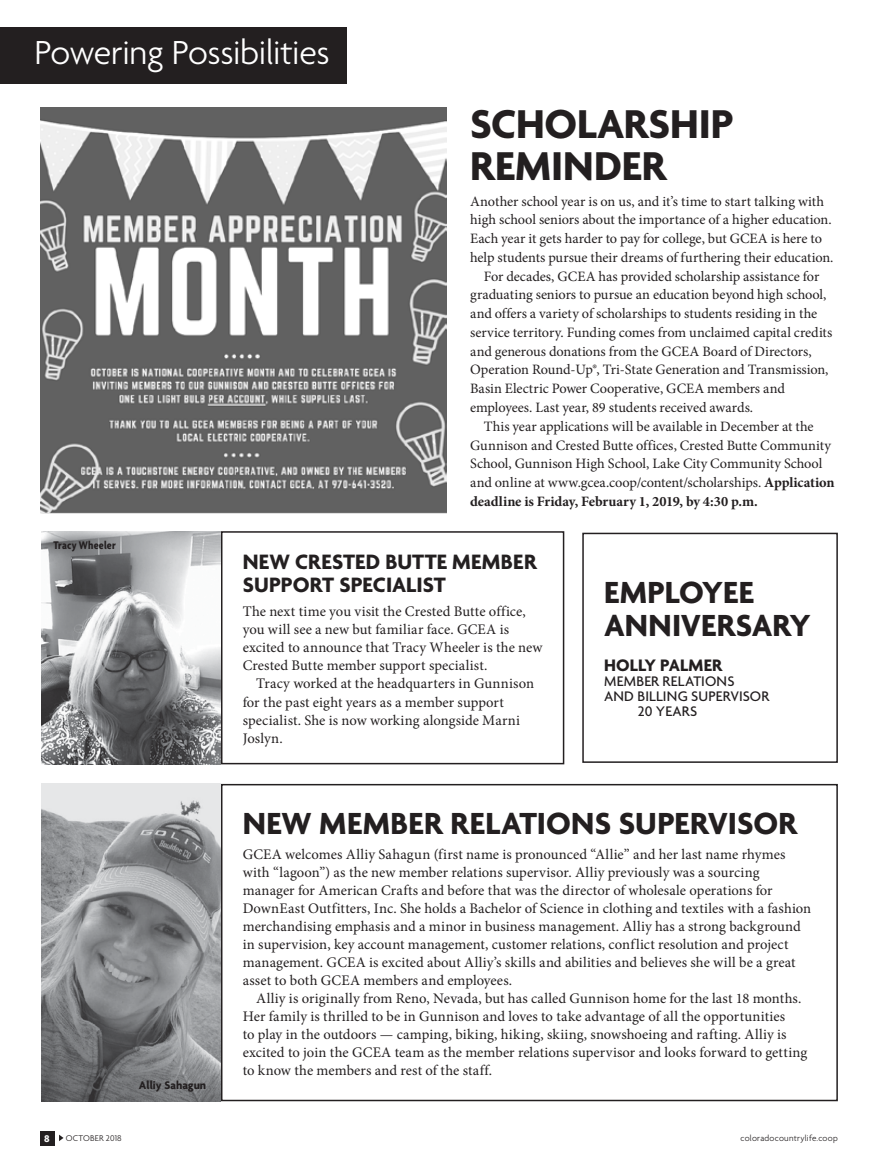
<style>
.page{position:relative;width:878px;height:1175px;background:#fff}
.page>*{position:absolute;margin:0;border:0;box-sizing:border-box;transform-origin:0 0}
.t1{font:700 43.5px/42px "Agenda";color:#231f20}
.t2{font:300 36px "Agenda";letter-spacing:-.01em;color:#fff}
.t3{font:700 33px/33px "Agenda";letter-spacing:.005em;color:#231f20}
.t4{font:700 22.5px/22.5px "Agenda";letter-spacing:.005em;color:#231f20}
.t5{font:700 18px "Agenda";letter-spacing:.01em;color:#231f20}
.t6{font:500 15px "Agenda";letter-spacing:.015em;color:#231f20}
.t7{font:14.7px/18px "Minion Pro";letter-spacing:.005em;color:#231f20}
.t8{font:14.4px "Minion Pro";letter-spacing:-.005em;color:#231f20}
.t9{font:700 14.4px "Minion Pro";color:#231f20}
.t10{font:700 12px "Agenda";color:#231f20}
.t11{font:700 condensed 12px "Agenda";letter-spacing:.015em;color:#231f20}
.t12{font:700 10.5px "Agenda";color:#fff}
.t13{font:300 9px "Agenda";letter-spacing:.025em;color:#231f20}
.s1{font-weight:700}
</style>
<div class="page">
<div style="left:40px;top:1131px;width:14px;height:14px;background:#231f20"></div>
<svg style="left:59px;top:1134px;width:5px;height:7px"></svg>
<div style="left:0;top:27px;width:347px;height:57px;background:#231f20"></div>
<div style="left:221px;top:531px;width:343px;height:233px;border:2px solid #231f20"></div>
<div style="left:221px;top:784px;width:616px;height:317px;border:2px solid #231f20"></div>
<img style="left:41px;top:531px;width:180px;height:233px">
<img style="left:41px;top:784px;width:180px;height:317px">
<div style="left:582px;top:532px;width:255px;height:231px;border:2px solid #231f20"></div>
<img style="left:40px;top:107px;width:406px;height:406px">
<h2 class="t2" style="left:34px;top:34px;width:296px">Powering Possibilities</h2>
<p class="t11" style="left:53px;top:538px;width:64px">Tracy Wheeler</p>
<h1 class="t1" style="left:470px;top:106px;width:265px">SCHOLARSHIP<br>REMINDER</h1>
<p class="t8" style="left:470px;top:191px;width:355px">Another school year is on us, and it’s time to start talking with</p>
<p class="t8" style="left:470px;top:210px;width:363px">high school seniors about the importance of a higher education.</p>
<p class="t8" style="left:470px;top:229px;width:353px">Each year it gets harder to pay for college, but GCEA is here to</p>
<p class="t8" style="left:470px;top:248px;width:365px">help students pursue their dreams of furthering their education.</p>
<p class="t8" style="left:483px;top:266px;width:337px">For decades, GCEA has provided scholarship assistance for</p>
<p class="t8" style="left:470px;top:285px;width:357px">graduating seniors to pursue an education beyond high school,</p>
<p class="t8" style="left:470px;top:304px;width:348px">and offers a variety of scholarships to students residing in the</p>
<p class="t8" style="left:470px;top:323px;width:363px">service territory. Funding comes from unclaimed capital credits</p>
<p class="t8" style="left:470px;top:341px;width:343px">and generous donations from the GCEA Board of Directors,</p>
<p class="t8" style="left:470px;top:360px;width:360px">Operation Round-Up®, Tri-State Generation and Transmission,</p>
<p class="t8" style="left:470px;top:379px;width:316px">Basin Electric Power Cooperative, GCEA members and</p>
<p class="t8" style="left:470px;top:398px;width:284px">employees. Last year, 89 students received awards.</p>
<p class="t8" style="left:483px;top:416px;width:331px">This year applications will be available in December at the</p>
<p class="t8" style="left:470px;top:435px;width:362px">Gunnison and Crested Butte offices, Crested Butte Community</p>
<p class="t8" style="left:470px;top:454px;width:353px">School, Gunnison High School, Lake City Community School</p>
<p class="t8" style="left:470px;top:473px;width:366px">and online at www.gcea.coop/content/scholarships. <span class="s1">Application</span></p>
<p class="t9" style="left:470px;top:491px;width:289px">deadline is Friday, February 1, 2019, by 4:30 p.m.</p>
<h3 class="t4" style="left:243px;top:552px;width:295px">NEW CRESTED BUTTE MEMBER<br>SUPPORT SPECIALIST</h3>
<p class="t7" style="left:243px;top:603px;width:301px">The next time you visit the Crested Butte office, you will see a new but familiar face. GCEA is excited to announce that Tracy Wheeler is the new Crested Butte member support specialist.</p>
<p class="t7" style="left:243px;top:675px;width:293px;text-indent:13px">Tracy worked at the headquarters in Gunnison for the past eight years as a member support specialist. She is now working alongside Marni Joslyn.</p>
<h3 class="t3" style="left:604px;top:578px;width:208px">EMPLOYEE<br>ANNIVERSARY</h3>
<p class="t5" style="left:604px;top:655px;width:120px">HOLLY PALMER</p>
<p class="t6" style="left:604px;top:673px;width:132px">MEMBER RELATIONS</p>
<p class="t6" style="left:604px;top:688px;width:167px">AND BILLING SUPERVISOR</p>
<p class="t6" style="left:637px;top:703px;width:61px">20 YEARS</p>
<p class="t10" style="left:139px;top:1079px;width:69px">Alliy Sahagun</p>
<h3 class="t3" style="left:243px;top:809px;width:555px">NEW MEMBER RELATIONS SUPERVISOR</h3>
<p class="t7" style="left:243px;top:845px;width:570px">GCEA welcomes Alliy Sahagun (first name is pronounced “Allie” and her last name rhymes with “lagoon”) as the new member relations supervisor. Alliy previously was a sourcing manager for American Crafts and before that was the director of wholesale operations for DownEast Outfitters, Inc. She holds a Bachelor of Science in clothing and textiles with a fashion merchandising emphasis and a minor in business management. Alliy has a strong background in supervision, key account management, customer relations, conflict resolution and project management. GCEA is excited about Alliy’s skills and abilities and believes she will be a great asset to both GCEA members and employees.</p>
<p class="t7" style="left:243px;top:989px;width:566px;text-indent:13px">Alliy is originally from Reno, Nevada, but has called Gunnison home for the last 18 months.<br>Her family is thrilled to be in Gunnison and loves to take advantage of all the opportunities<br>to play in the outdoors — camping, biking, hiking, skiing, snowshoeing and rafting. Alliy is excited to join the GCEA team as the member relations supervisor and looks forward to getting to know the members and rest of the staff.</p>
<p class="t12" style="left:44px;top:1133px;width:7px">8</p>
<p class="t13" style="left:66px;top:1133px;width:58px">OCTOBER 2018</p>
<p class="t13" style="left:740px;top:1133px;width:99px">coloradocountrylife.coop</p>
</div>
